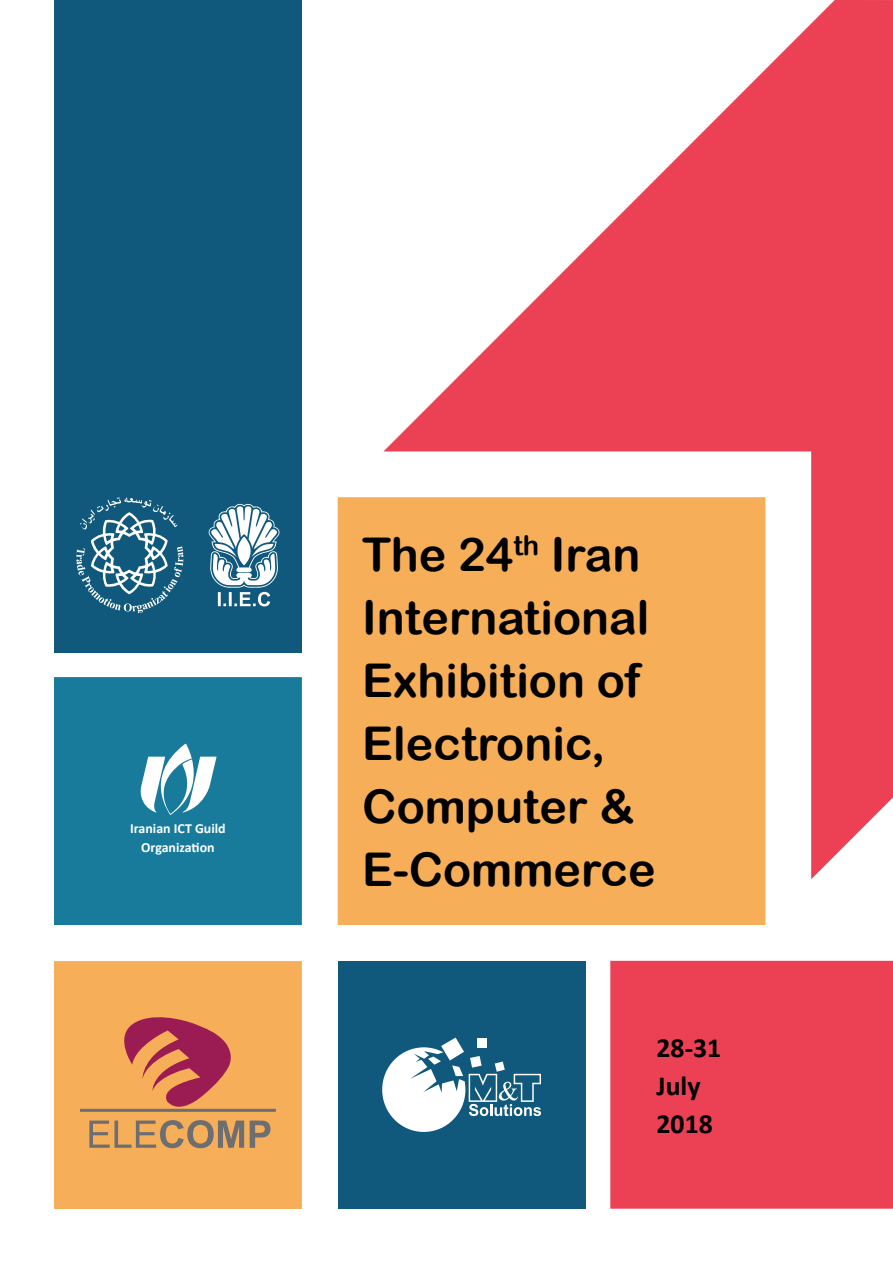
<style>
.page{position:relative;width:893px;height:1263px;background:#fff}
.page>*{position:absolute;margin:0;border:0;box-sizing:border-box;transform-origin:0 0}
.t1{font:46.5px/63px "Arial Rounded MT Bold";color:#000}
.t2{font:700 27.75px/38.2px "Calibri";color:#000}
.t3{font:27.15px "Arial Rounded MT Bold";color:#000}
.t4{font:700 13.95px/19.2px "Calibri";color:#fff;text-align:center}
</style>
<div class="page">
<div style="left:338px;top:497px;width:427px;height:428px;background:#f7ae59"></div>
<div style="left:54px;top:677px;width:248px;height:248px;background:#187b9b"></div>
<div style="left:54px;top:961px;width:248px;height:248px;background:#f7ae59"></div>
<div style="left:54px;top:0;width:248px;height:652px;background:#10597c"></div>
<div style="left:338px;top:961px;width:248px;height:248px;background:#10597c"></div>
<div style="left:610px;top:961px;width:283px;height:248px;background:#ec4055"></div>
<svg style="left:383px;top:0;width:510px;height:879px"></svg>
<svg style="left:382px;top:1037px;width:159px;height:95px"></svg>
<svg style="left:76px;top:497px;width:107px;height:116px"></svg>
<svg style="left:208px;top:503px;width:72px;height:103px"></svg>
<svg style="left:140px;top:744px;width:77px;height:71px"></svg>
<svg style="left:89px;top:1017px;width:181px;height:131px"></svg>
<hr style="left:80px;top:1109px;width:196px;height:3px;background:#6d6e71">
<p class="t4" style="left:130px;top:819px;width:97px">Iranian ICT Guild<br>Organization</p>
<p class="t3" style="left:513px;top:529px;width:27px">th</p>
<p class="t1" style="left:362px;top:522px;width:295px">The 24<br>International<br>Exhibition of<br>Electronic,<br>Computer &amp;<br>E-Commerce</p>
<p class="t1" style="left:551px;top:522px;width:91px">Iran</p>
<p class="t2" style="left:657px;top:1028px;width:66px">28-31<br>July<br>2018</p>
</div>
